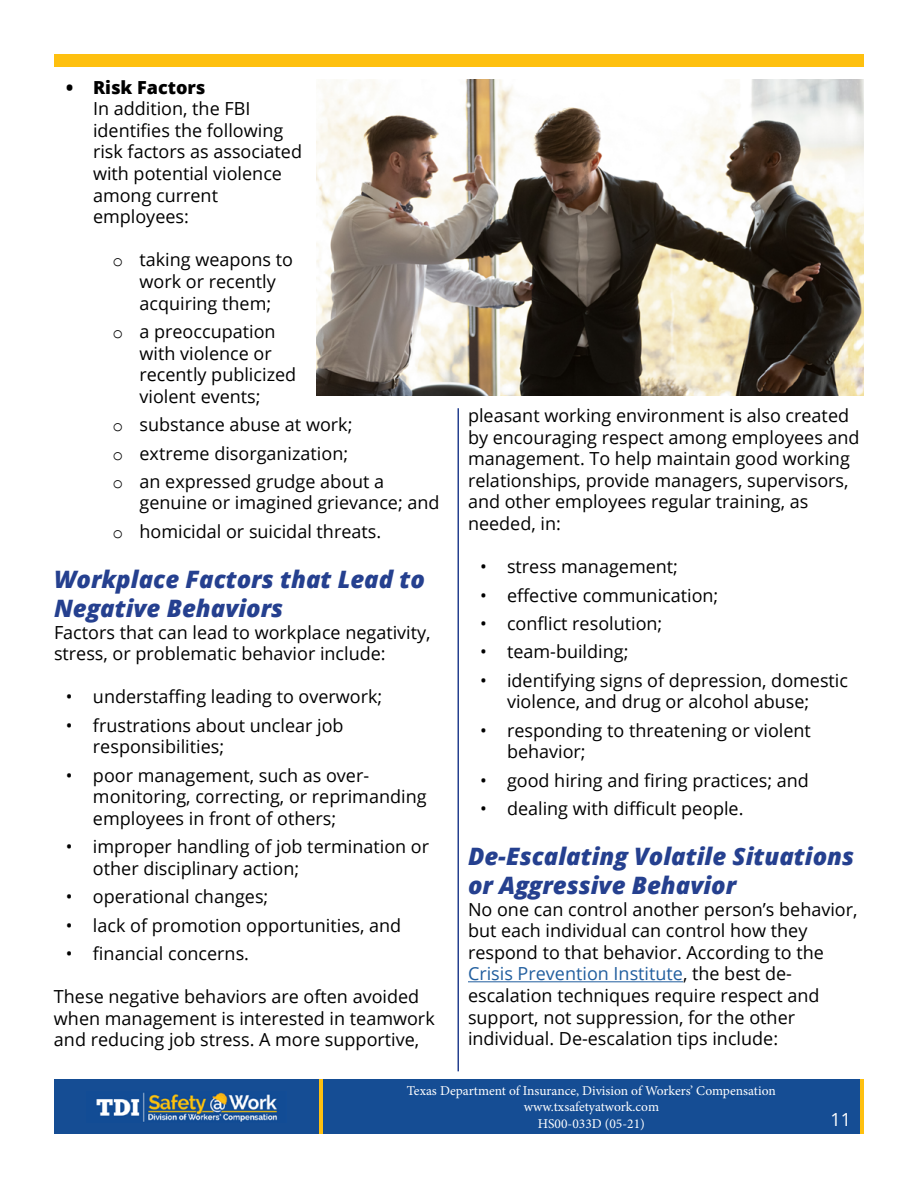
<style>
.page{position:relative;width:918px;height:1188px;background:#fff}
.page>*{position:absolute;margin:0;border:0;box-sizing:border-box;transform-origin:0 0}
.t1{font:italic 800 24px/28.8px "Open Sans";color:#25408f}
.t2{font:18px/21.6px "Open Sans";color:#000}
.t3{font:800 18px "Open Sans";color:#000}
.t4{font:18px "Open Sans";color:#fff}
.t5{font:13.5px/16.2px "Minion Pro";color:#fff;text-align:center}
.s1{font-family:"Courier New"}
.s2{color:#215e9e}
</style>
<div class="page">
<img style="left:316px;top:80px;width:548px;height:315px">
<div style="left:54px;top:1080px;width:810px;height:54px;background:#154d94"></div>
<img style="left:96px;top:1092px;width:181px;height:30px">
<hr style="left:860px;top:1080px;width:4px;height:54px;background:#fec00f">
<hr style="left:319px;top:1080px;width:4px;height:54px;background:#fec00f">
<hr style="left:458px;top:408px;width:1px;height:663px;background:#25408f">
<div style="left:54px;top:54px;width:810px;height:13px;background:#fec00f"></div>
<hr style="left:468px;top:981px;width:215px;height:1px;background:#215e9e">
<p class="t3" style="left:66px;top:73px;width:141px">• Risk Factors</p>
<p class="t2" style="left:93px;top:97px;width:211px">In addition, the FBI identifies the following risk factors as associated with potential violence among current employees:</p>
<p class="t2" style="left:112px;top:249px;width:182px;text-align:center"><span class="s1">o</span> taking weapons to work or recently acquiring them;</p>
<p class="t2" style="left:140px;top:320px;width:158px;text-indent:-27px"><span class="s1">o</span> a preoccupation with violence or recently publicized violent events;</p>
<p class="t2" style="left:112px;top:410px;width:273px;line-height:28.3px"><span class="s1">o</span> substance abuse at work;<br><span class="s1">o</span> extreme disorganization;<br><span class="s1">o</span> an expressed grudge about a</p>
<p class="t2" style="left:112px;top:488px;width:329px;line-height:28.3px;text-indent:27px">genuine or imagined grievance; and <span class="s1">o</span> homicidal or suicidal threats.</p>
<h1 class="t1" style="left:54px;top:564px;width:373px">Workplace Factors that Lead to<br>Negative Behaviors</h1>
<p class="t2" style="left:54px;top:621px;width:378px">Factors that can lead to workplace negativity, stress, or problematic behavior include:</p>
<p class="t2" style="left:66px;top:686px;width:318px">• understaffing leading to overwork;</p>
<p class="t2" style="left:93px;top:714px;width:252px;text-indent:-27px">• frustrations about unclear job responsibilities;</p>
<p class="t2" style="left:93px;top:764px;width:335px;text-indent:-27px">• poor management, such as over&shy;monitoring, correcting, or reprimanding employees in front of others;</p>
<p class="t2" style="left:93px;top:835px;width:338px;text-indent:-27px">• improper handling of job termination or other disciplinary action;</p>
<p class="t2" style="left:66px;top:885px;width:204px">• operational changes;</p>
<p class="t2" style="left:66px;top:914px;width:337px">• lack of promotion opportunities, and</p>
<p class="t2" style="left:66px;top:942px;width:185px">• financial concerns.</p>
<p class="t2" style="left:54px;top:985px;width:382px">These negative behaviors are often avoided when management is interested in teamwork and reducing job stress. A more supportive,</p>
<p class="t2" style="left:468px;top:404px;width:393px">pleasant working environment is also created by encouraging respect among employees and management. To help maintain good working relationships, provide managers, supervisors, and other employees regular training, as needed, in:</p>
<p class="t2" style="left:480px;top:555px;width:200px">• stress management;</p>
<p class="t2" style="left:480px;top:584px;width:240px">• effective communication;</p>
<p class="t2" style="left:480px;top:612px;width:184px">• conflict resolution;</p>
<p class="t2" style="left:480px;top:640px;width:150px">• team-building;</p>
<p class="t2" style="left:507px;top:669px;width:343px;text-indent:-27px">• identifying signs of depression, domestic violence, and drug or alcohol abuse;</p>
<p class="t2" style="left:507px;top:719px;width:305px;text-indent:-27px">• responding to threatening or violent behavior;</p>
<p class="t2" style="left:480px;top:769px;width:331px">• good hiring and firing practices; and</p>
<p class="t2" style="left:480px;top:797px;width:265px">• dealing with difficult people.</p>
<h1 class="t1" style="left:468px;top:841px;width:388px">De-Escalating Volatile Situations or Aggressive Behavior</h1>
<p class="t2" style="left:468px;top:898px;width:391px">No one can control another person’s behavior, but each individual can control how they respond to that behavior. According to the <span class="s2">Crisis Prevention Institute</span>, the best de&shy;escalation techniques require respect and support, not suppression, for the other individual. De-escalation tips include:</p>
<p class="t5" style="left:407px;top:1083px;width:370px">Texas Department of Insurance, Division of Workers’ Compensation www.txsafetyatwork.com<br>HS00-033D (05-21)</p>
<p class="t4" style="left:831px;top:1107px;width:22px">11</p>
</div>
